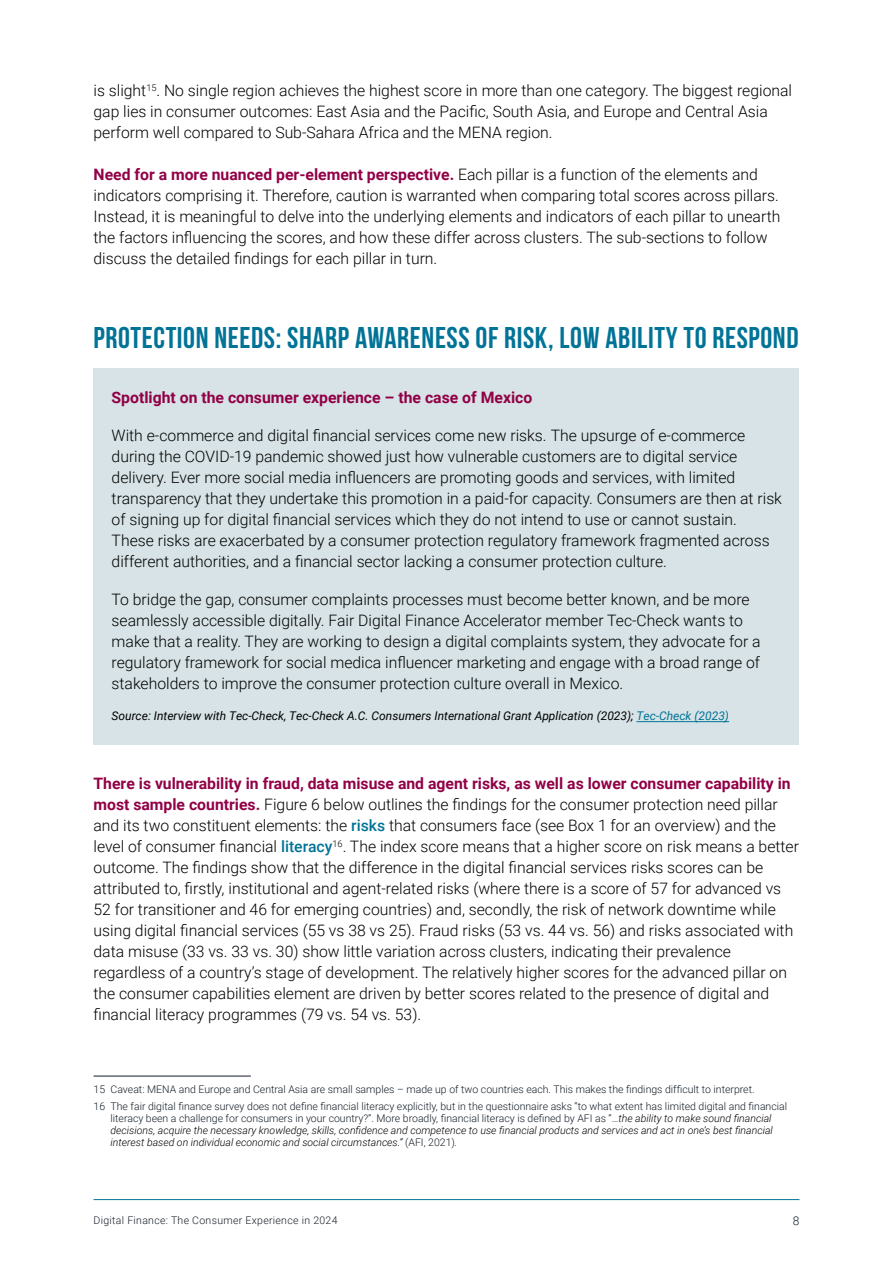
<style>
.page{position:relative;width:893px;height:1263px;background:#fff}
.page>*{position:absolute;margin:0;border:0;box-sizing:border-box;transform-origin:0 0}
.t1{font:30px "Bebas Neue";letter-spacing:.02em;color:#007396}
.t2{font:300 15.75px/21px "Roboto";color:#000}
.t3{font:700 15.75px "Roboto";color:#910046}
.t4{font:italic 12px "Roboto";color:#000}
.t5{font:300 12px "Roboto";color:#141e28}
.t6{font:italic 300 10.5px/12px "Roboto";color:#000}
.t7{font:300 10.5px/16.2px "Roboto";color:#141e28}
.t8{font:300 10.5px "Roboto";letter-spacing:.03em;color:#141e28}
.s1{font-weight:700;color:#910046}
.s2{color:#007396}
.s3{font-weight:500;color:#007396}
.s4{font-style:normal;color:#141e28}
</style>
<div class="page">
<div style="left:94px;top:368px;width:705px;height:377px;background:#d7e3e6"></div>
<hr style="left:94px;top:1199px;width:705px;height:1px;background:#007396">
<hr style="left:94px;top:1076px;width:157px;height:1px;background:#141e28">
<hr style="left:636px;top:721px;width:93px;height:1px;background:#007396">
<p class="t2" style="left:94px;top:79px;width:700px">is slight<sup>15</sup>. No single region achieves the highest score in more than one category. The biggest regional gap lies in consumer outcomes: East Asia and the Pacific, South Asia, and Europe and Central Asia perform well compared to Sub-Sahara Africa and the MENA region.</p>
<p class="t2" style="left:94px;top:163px;width:688px"><span class="s1">Need for a more nuanced per-element perspective.</span> Each pillar is a function of the elements and indicators comprising it. Therefore, caution is warranted when comparing total scores across pillars.<br>Instead, it is meaningful to delve into the underlying elements and indicators of each pillar to unearth the factors influencing the scores, and how these differ across clusters. The sub-sections to follow discuss the detailed findings for each pillar in turn.</p>
<h1 class="t1" style="left:94px;top:321px;width:706px">PROTECTION NEEDS: SHARP AWARENESS OF RISK, LOW ABILITY TO RESPOND</h1>
<p class="t3" style="left:112px;top:386px;width:422px">Spotlight on the consumer experience – the case of Mexico</p>
<p class="t2" style="left:112px;top:424px;width:672px">With e-commerce and digital financial services come new risks. The upsurge of e-commerce during the COVID-19 pandemic showed just how vulnerable customers are to digital service delivery. Ever more social media influencers are promoting goods and services, with limited transparency that they undertake this promotion in a paid-for capacity. Consumers are then at risk of signing up for digital financial services which they do not intend to use or cannot sustain.<br>These risks are exacerbated by a consumer protection regulatory framework fragmented across different authorities, and a financial sector lacking a consumer protection culture.</p>
<p class="t2" style="left:112px;top:588px;width:651px">To bridge the gap, consumer complaints processes must become better known, and be more seamlessly accessible digitally. Fair Digital Finance Accelerator member Tec-Check wants to make that a reality. They are working to design a digital complaints system, they advocate for a regulatory framework for social medica influencer marketing and engage with a broad range of stakeholders to improve the consumer protection culture overall in Mexico.</p>
<p class="t4" style="left:112px;top:707px;width:619px">Source: Interview with Tec-Check, Tec-Check A.C. Consumers International Grant Application (2023); <span class="s2">Tec-Check (2023)</span></p>
<p class="t2" style="left:94px;top:772px;width:707px"><span class="s1">There is vulnerability in fraud, data misuse and agent risks, as well as lower consumer capability in most sample countries.</span> Figure 6 below outlines the findings for the consumer protection need pillar and its two constituent elements: the <span class="s3">risks</span> that consumers face (see Box 1 for an overview) and the level of consumer financial <span class="s3">literacy</span><sup>16</sup>. The index score means that a higher score on risk means a better outcome. The findings show that the difference in the digital financial services risks scores can be attributed to, firstly, institutional and agent-related risks (where there is a score of 57 for advanced vs 52 for transitioner and 46 for emerging countries) and, secondly, the risk of network downtime while using digital financial services (55 vs 38 vs 25). Fraud risks (53 vs. 44 vs. 56) and risks associated with data misuse (33 vs. 33 vs. 30) show little variation across clusters, indicating their prevalence regardless of a country’s stage of development. The relatively higher scores for the advanced pillar on the consumer capabilities element are driven by better scores related to the presence of digital and financial literacy programmes (79 vs. 54 vs. 53).</p>
<p class="t7" style="left:94px;top:1081px;width:695px">15 Caveat: MENA and Europe and Central Asia are small samples – made up of two countries each. This makes the findings difficult to interpret.<br>16 The fair digital finance survey does not define financial literacy explicitly, but in the questionnaire asks “to what extent has limited digital and financial</p>
<p class="t6" style="left:111px;top:1111px;width:664px"><span class="s4">literacy been a challenge for consumers in your country?”. More broadly, financial literacy is defined by AFI as “…</span>the ability to make sound financial decisions, acquire the necessary knowledge, skills, confidence and competence to use financial products and services and act in one’s best financial interest based on individual economic and social circumstances.” <span class="s4">(AFI, 2021)</span>.</p>
<p class="t8" style="left:94px;top:1213px;width:246px">Digital Finance: The Consumer Experience in 2024</p>
<p class="t5" style="left:793px;top:1212px;width:8px">8</p>
</div>
